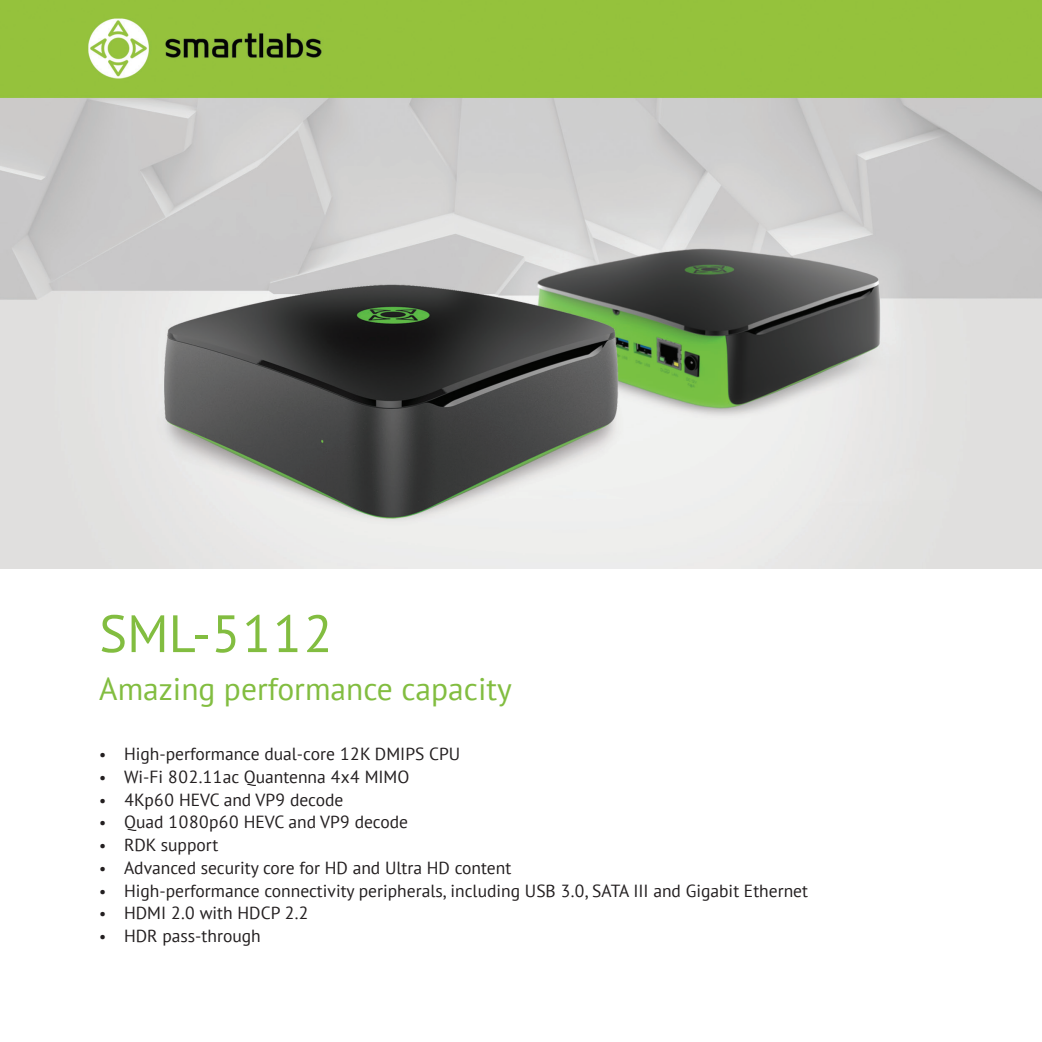
<style>
.page{position:relative;width:1042px;height:1042px;background:#fff}
.page>*{position:absolute;margin:0;border:0;box-sizing:border-box;transform-origin:0 0}
.t1{font:52.5px "PT Sans";color:#82bd40}
.t2{font:31.5px "PT Sans";color:#82bd40}
.t3{font:17.5px "PT Sans";color:#231f20}
.s1{font-size:15.75px}
</style>
<div class="page">
<img style="left:0;top:0;width:1042px;height:568px">
<p class="t1" style="left:99px;top:600px;width:236px">SML-5112</p>
<p class="t2" style="left:99px;top:668px;width:414px">Amazing performance capacity</p>
<p class="t3" style="left:99px;top:742px;width:362px"><span class="s1">•</span> High-performance dual-core 12K DMIPS CPU</p>
<p class="t3" style="left:99px;top:765px;width:312px"><span class="s1">•</span> Wi-Fi 802.11ac Quantenna 4x4 MIMO</p>
<p class="t3" style="left:99px;top:788px;width:246px"><span class="s1">•</span> 4Kp60 HEVC and VP9 decode</p>
<p class="t3" style="left:99px;top:811px;width:310px"><span class="s1">•</span> Quad 1080p60 HEVC and VP9 decode</p>
<p class="t3" style="left:99px;top:833px;width:121px"><span class="s1">•</span> RDK support</p>
<p class="t3" style="left:99px;top:856px;width:413px"><span class="s1">•</span> Advanced security core for HD and Ultra HD content</p>
<p class="t3" style="left:99px;top:879px;width:710px"><span class="s1">•</span> High-performance connectivity peripherals, including USB 3.0, SATA III and Gigabit Ethernet</p>
<p class="t3" style="left:99px;top:902px;width:211px"><span class="s1">•</span> HDMI 2.0 with HDCP 2.2</p>
<p class="t3" style="left:99px;top:924px;width:163px"><span class="s1">•</span> HDR pass-through</p>
</div>
